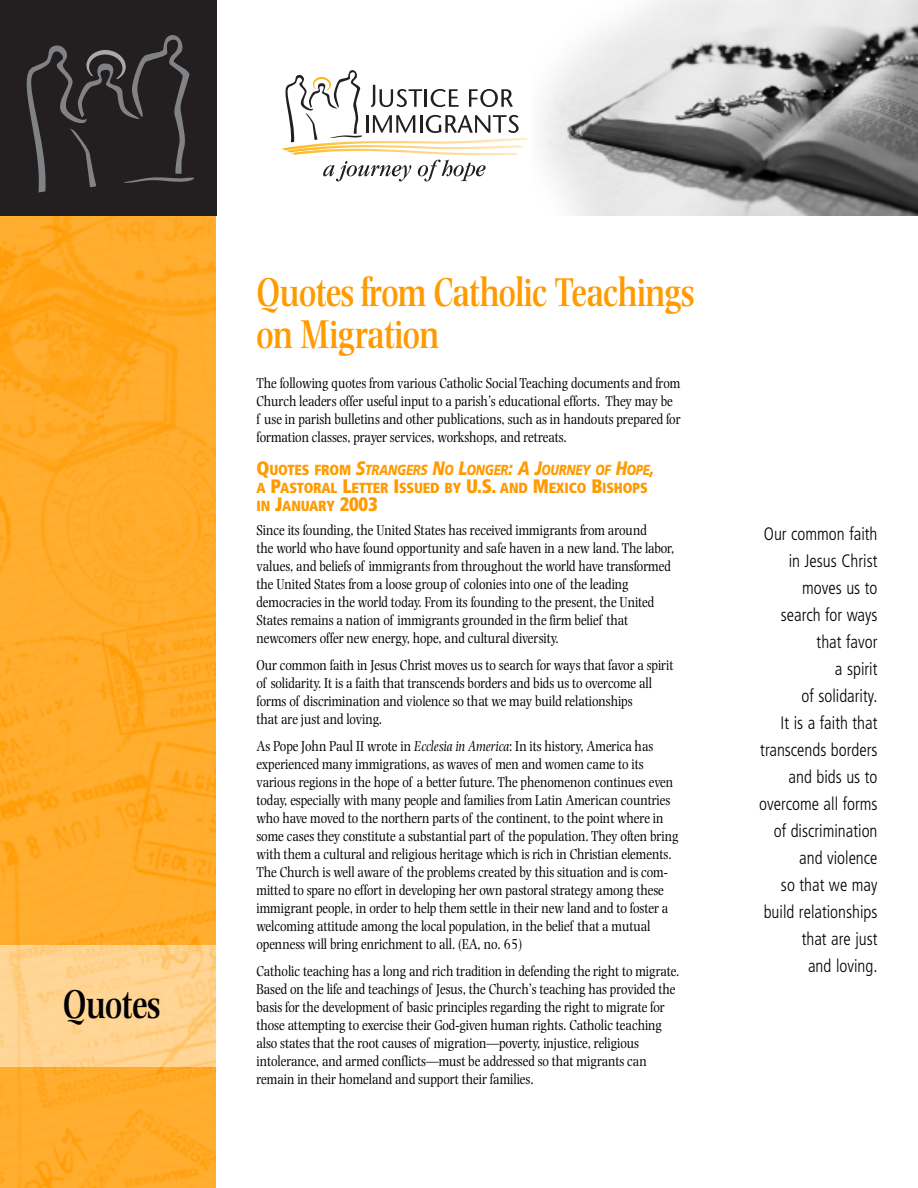
<style>
.page{position:relative;width:918px;height:1188px;background:#fff}
.page>*{position:absolute;margin:0;border:0;box-sizing:border-box;transform-origin:0 0}
.t1{font:600 42px/42px "Photina";letter-spacing:-.01em;color:#ff9b00;scale:.8 1}
.t2{font:600 42px "Photina";letter-spacing:-.01em;color:#000;scale:.8 1}
.t3{font:300 condensed 18px/27px "Frutiger";color:#000;text-align:right;scale:.95 1}
.t4{font:15px/18px "Photina";letter-spacing:-.005em;color:#000;scale:.85 1}
.t5{font:900 condensed 14.7px/18px "Frutiger";letter-spacing:-.015em;color:#ff9b00;scale:.95 1}
.s1{font-size:19.5px}
.s2{font-style:italic;font-stretch:normal;font-size:19.5px}
.s3{font-style:italic;font-stretch:normal}
.s4{font-style:italic}
</style>
<div class="page">
<img style="left:336px;top:0;width:582px;height:216px">
<svg style="left:281px;top:70px;width:248px;height:111px"></svg>
<img style="left:0;top:216px;width:216px;height:972px">
<div style="left:0;top:0;width:216px;height:216px;background:#231f20"></div>
<svg style="left:26px;top:35px;width:168px;height:157px"></svg>
<img style="left:0;top:945px;width:216px;height:121px">
<h1 class="t2" style="left:63px;top:988px;width:123px">Quotes</h1>
<h1 class="t1" style="left:256px;top:275px;width:549px">Quotes from Catholic Teachings on Migration</h1>
<p class="t4" style="left:256px;top:375px;width:500px">The following quotes from various Catholic Social Teaching documents and from Church leaders offer useful input to a parish’s educational efforts. They may be<br>f use in parish bulletins and other publications, such as in handouts prepared for formation classes, prayer services, workshops, and retreats.</p>
<p class="t5" style="left:256px;top:462px;width:420px"><span class="s1">Q</span>UOTES FROM <span class="s2">S</span><span class="s3">TRANGERS</span> <span class="s2">N</span><span class="s3">O</span> <span class="s2">L</span><span class="s3">ONGER</span><span class="s2">: A J</span><span class="s3">OURNEY OF</span> <span class="s2">H</span><span class="s3">OPE</span><span class="s2">,<br></span>A <span class="s1">P</span>ASTORAL <span class="s1">L</span>ETTER <span class="s1">I</span>SSUED BY <span class="s1">U.S.</span> AND <span class="s1">M</span>EXICO <span class="s1">B</span>ISHOPS<br>IN <span class="s1">J</span>ANUARY <span class="s1">2003</span></p>
<p class="t4" style="left:256px;top:522px;width:493px">Since its founding, the United States has received immigrants from around<br>the world who have found opportunity and safe haven in a new land. The labor, values, and beliefs of immigrants from throughout the world have transformed the United States from a loose group of colonies into one of the leading democracies in the world today. From its founding to the present, the United States remains a nation of immigrants grounded in the firm belief that newcomers offer new energy, hope, and cultural diversity.</p>
<p class="t4" style="left:256px;top:657px;width:492px">Our common faith in Jesus Christ moves us to search for ways that favor a spirit of solidarity. It is a faith that transcends borders and bids us to overcome all forms of discrimination and violence so that we may build relationships<br>that are just and loving.</p>
<p class="t4" style="left:256px;top:738px;width:498px">As Pope John Paul II wrote in <span class="s4">Ecclesia in America</span>: In its history, America has experienced many immigrations, as waves of men and women came to its various regions in the hope of a better future. The phenomenon continues even today, especially with many people and families from Latin American countries who have moved to the northern parts of the continent, to the point where in some cases they constitute a substantial part of the population. They often bring with them a cultural and religious heritage which is rich in Christian elements.<br>The Church is well aware of the problems created by this situation and is com&shy;mitted to spare no effort in developing her own pastoral strategy among these immigrant people, in order to help them settle in their new land and to foster a welcoming attitude among the local population, in the belief that a mutual openness will bring enrichment to all. (EA, no. 65)</p>
<p class="t4" style="left:257px;top:963px;width:499px">Catholic teaching has a long and rich tradition in defending the right to migrate.<br>Based on the life and teachings of Jesus, the Church’s teaching has provided the basis for the development of basic principles regarding the right to migrate for those attempting to exercise their God-given human rights. Catholic teaching also states that the root causes of migration—poverty, injustice, religious intolerance, and armed conflicts—must be addressed so that migrants can remain in their homeland and support their families.</p>
<p class="t3" style="left:759px;top:522px;width:126px">Our common faith in Jesus Christ moves us to search for ways that favor<br>a spirit<br>of solidarity.<br>It is a faith that transcends borders and bids us to overcome all forms of discrimination and violence<br>so that we may build relationships that are just<br>and loving.</p>
</div>
